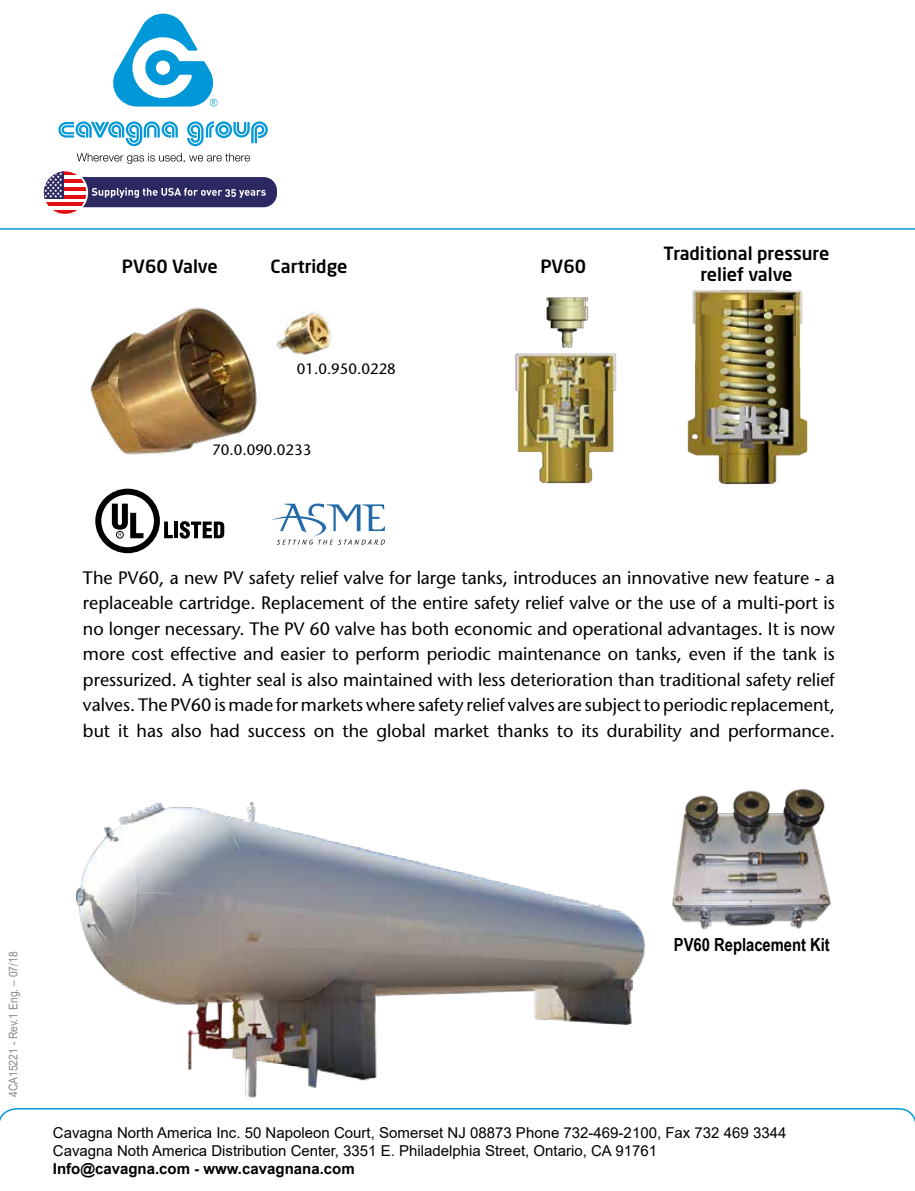
<style>
.page{position:relative;width:915px;height:1191px;background:#fff}
.page>*{position:absolute;margin:0;border:0;box-sizing:border-box;transform-origin:0 0}
.t1{font:500 18px/25.5px "Stone Sans Std";color:#000;text-align:justify}
.t2{font:500 18px/21.6px "Neo Sans Std";color:#000;text-align:center}
.t3{font:700 18px "Arial Narrow";color:#000}
.t4{font:15px/18px "Arial";color:#000}
.t5{font:700 15px "Arial";color:#000}
.t6{font:500 15px "Stone Sans Std";color:#000}
.t7{font:12px "Arial";color:#8a8989;scale:.86 1}
</style>
<div class="page">
<svg style="left:0;top:13px;width:914px;height:217px"></svg>
<svg style="left:0;top:1108px;width:914px;height:14px"></svg>
<div style="left:53px;top:177px;width:224px;height:30px;background:#2c2962;border-radius:13px"></div>
<svg style="left:92px;top:188px;width:174px;height:10px"></svg>
<svg style="left:42px;top:170px;width:46px;height:46px"></svg>
<svg style="left:64px;top:171px;width:22px;height:4px"></svg>
<hr style="left:44px;top:175px;width:42px;height:4px;background:#fff">
<svg style="left:64px;top:179px;width:22px;height:4px"></svg>
<hr style="left:44px;top:183px;width:42px;height:4px;background:#fff">
<hr style="left:44px;top:187px;width:42px;height:4px;background:#e31013">
<hr style="left:44px;top:191px;width:42px;height:4px;background:#fff">
<hr style="left:44px;top:195px;width:42px;height:4px;background:#e31013">
<hr style="left:44px;top:199px;width:42px;height:3px;background:#fff">
<svg style="left:44px;top:202px;width:42px;height:4px"></svg>
<hr style="left:44px;top:206px;width:42px;height:4px;background:#fff">
<svg style="left:44px;top:210px;width:42px;height:4px"></svg>
<div style="left:44px;top:171px;width:20px;height:28px;background:#2c2962"></div>
<svg style="left:44px;top:172px;width:18px;height:26px"></svg>
<svg style="left:58px;top:121px;width:120px;height:25px"></svg>
<svg style="left:187px;top:121px;width:81px;height:25px"></svg>
<svg style="left:112px;top:14px;width:105px;height:93px"></svg>
<svg style="left:77px;top:153px;width:173px;height:11px"></svg>
<img style="left:76px;top:802px;width:569px;height:296px">
<img style="left:276px;top:312px;width:56px;height:43px">
<svg style="left:272px;top:503px;width:113px;height:41px"></svg>
<hr style="left:174px;top:521px;width:4px;height:17px;background:#000">
<svg style="left:180px;top:521px;width:44px;height:17px"></svg>
<svg style="left:95px;top:488px;width:78px;height:65px"></svg>
<div style="left:116px;top:531px;width:7px;height:7px;border:1px solid #000;border-radius:50%"></div>
<img style="left:515px;top:353px;width:102px;height:131px">
<img style="left:687px;top:290px;width:121px;height:195px">
<img style="left:90px;top:307px;width:167px;height:148px">
<img style="left:546px;top:297px;width:43px;height:51px">
<img style="left:672px;top:789px;width:159px;height:141px">
<p class="t2" style="left:270px;top:255px;width:78px">Cartridge</p>
<p class="t2" style="left:122px;top:255px;width:97px">PV60 Valve</p>
<p class="t2" style="left:540px;top:255px;width:47px">PV60</p>
<p class="t6" style="left:297px;top:359px;width:101px">01.0.950.0228</p>
<p class="t6" style="left:212px;top:441px;width:101px">70.0.090.0233</p>
<p class="t2" style="left:663px;top:242px;width:167px">Traditional pressure relief valve</p>
<p class="t1" style="left:83px;top:564px;width:753px">The PV60, a new PV safety relief valve for large tanks, introduces an innovative new feature - a replaceable cartridge. Replacement of the entire safety relief valve or the use of a multi-port is no longer necessary. The PV 60 valve has both economic and operational advantages. It is now more cost effective and easier to perform periodic maintenance on tanks, even if the tank is pressurized. A tighter seal is also maintained with less deterioration than traditional safety relief valves. The PV60 is made for markets where safety relief valves are subject to periodic replacement, but it has also had success on the global market thanks to its durability and performance.</p>
<p class="t7" style="left:5px;top:1097px;width:171px;rotate:-90deg">4CA15221 - Rev.1 Eng. – 07/18</p>
<p class="t3" style="left:673px;top:931px;width:157px">PV60 Replacement Kit</p>
<p class="t4" style="left:53px;top:1123px;width:734px">Cavagna North America Inc. 50 Napoleon Court, Somerset NJ 08873 Phone 732-469-2100, Fax 732 469 3344<br>Cavagna Noth America Distribution Center, 3351 E. Philadelphia Street, Ontario, CA 91761</p>
<p class="t5" style="left:53px;top:1158px;width:303px">Info@cavagna.com - www.cavagnana.com</p>
</div>
